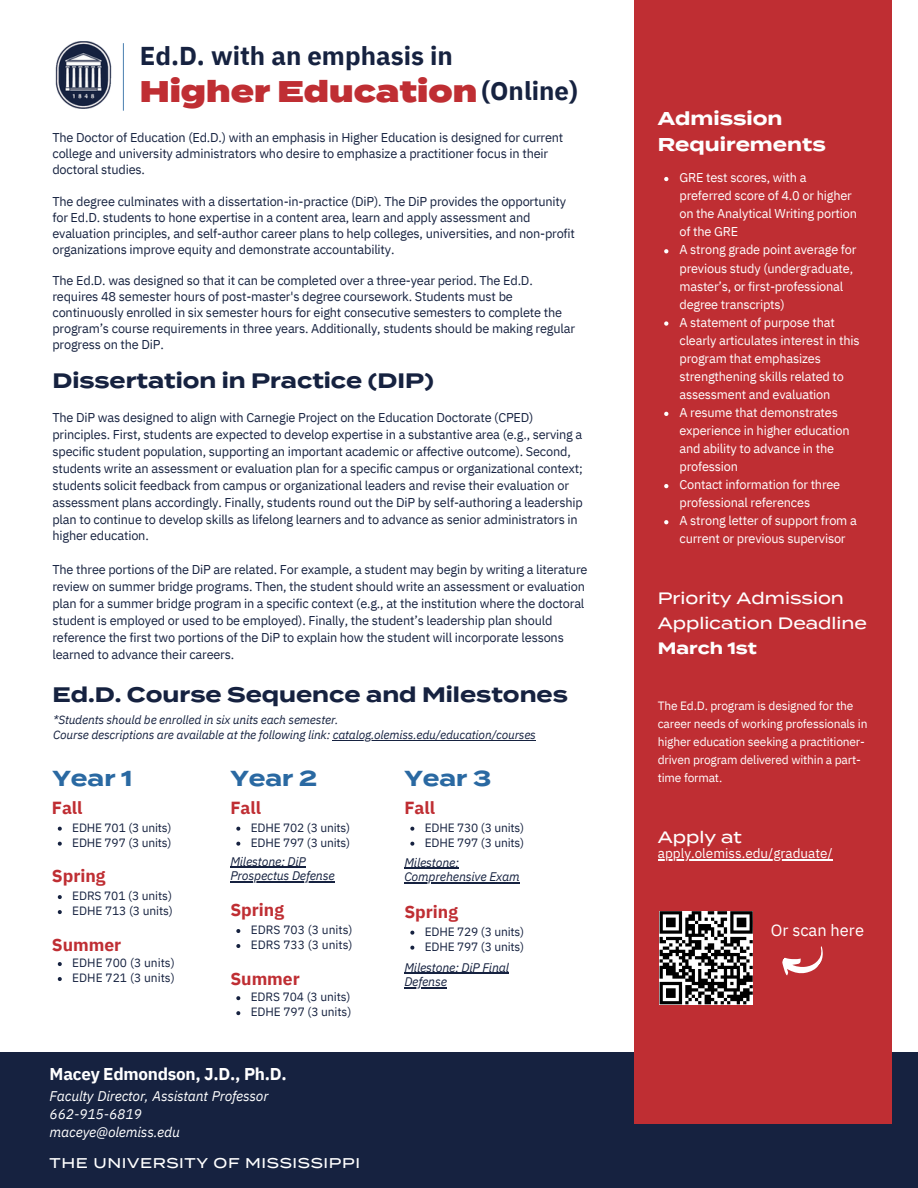
<style>
.page{position:relative;width:918px;height:1188px;background:#fff}
.page>*{position:absolute;margin:0;border:0;box-sizing:border-box;transform-origin:0 0}
.t1{font:900 29.85px "Termina";color:#bf2e33}
.t2{font:700 25.8px "IBM Plex Sans";color:#162240}
.t3{font:700 21.75px "Termina";color:#2a69a2}
.t4{font:700 21px "Termina";color:#162240}
.t5{font:700 20.85px "Termina";color:#162240}
.t6{font:700 18.6px/25.8px "Termina";color:#fefefe}
.t7{font:700 17.55px "IBM Plex Sans";color:#bf2e33}
.t8{font:700 17.1px "IBM Plex Sans";letter-spacing:-.015em;color:#fff}
.t9{font:500 16.5px/24.8px "Termina";color:#fefefe}
.t10{font:16.5px "IBM Plex Sans";color:#fff}
.t11{font:700 16.5px "Termina";color:#fefefe}
.t12{font:500 14.1px "Termina";letter-spacing:.045em;color:#fff}
.t13{font:italic 13.95px/18px "IBM Plex Sans";letter-spacing:-.015em;color:#fff}
.t14{font:13.5px "IBM Plex Sans";color:#fefefe}
.t15{font:12.75px/16.8px "IBM Plex Sans";letter-spacing:-.015em;color:#162240}
.t16{font:12.75px/18px "IBM Plex Sans";letter-spacing:-.015em;color:#fff}
.t17{font:italic 12.45px/14.5px "IBM Plex Sans";letter-spacing:-.015em;color:#162240}
.t18{font:12px "IBM Plex Sans";letter-spacing:-.01em;color:#162240}
.t19{font:12px/18px "IBM Plex Sans";letter-spacing:-.015em;color:#fff}
.t20{font:italic 12px "IBM Plex Sans";letter-spacing:-.015em;color:#162240}
</style>
<div class="page">
<hr style="left:123px;top:43px;width:1px;height:68px;background:#2a69a2">
<div style="left:0;top:1052px;width:918px;height:136px;background:#162240"></div>
<div style="left:635px;top:0;width:257px;height:1124px;background:#bf2e33"></div>
<img style="left:55px;top:41px;width:57px;height:68px">
<svg style="left:58px;top:827px;width:4px;height:4px"></svg>
<svg style="left:58px;top:842px;width:4px;height:4px"></svg>
<svg style="left:58px;top:895px;width:4px;height:4px"></svg>
<svg style="left:58px;top:910px;width:4px;height:4px"></svg>
<svg style="left:236px;top:929px;width:4px;height:4px"></svg>
<svg style="left:236px;top:944px;width:4px;height:4px"></svg>
<svg style="left:58px;top:962px;width:4px;height:4px"></svg>
<svg style="left:58px;top:977px;width:4px;height:4px"></svg>
<svg style="left:236px;top:996px;width:4px;height:4px"></svg>
<svg style="left:236px;top:1011px;width:4px;height:4px"></svg>
<svg style="left:236px;top:827px;width:4px;height:4px"></svg>
<svg style="left:236px;top:842px;width:4px;height:4px"></svg>
<hr style="left:230px;top:867px;width:76px;height:1px;background:#162240">
<hr style="left:230px;top:881px;width:105px;height:1px;background:#162240">
<svg style="left:410px;top:827px;width:4px;height:4px"></svg>
<svg style="left:410px;top:842px;width:4px;height:4px"></svg>
<hr style="left:404px;top:868px;width:55px;height:1px;background:#162240">
<hr style="left:404px;top:882px;width:116px;height:1px;background:#162240">
<svg style="left:410px;top:931px;width:4px;height:4px"></svg>
<svg style="left:410px;top:946px;width:4px;height:4px"></svg>
<hr style="left:404px;top:973px;width:105px;height:1px;background:#162240">
<hr style="left:404px;top:987px;width:43px;height:1px;background:#162240">
<svg style="left:664px;top:177px;width:4px;height:4px"></svg>
<svg style="left:664px;top:249px;width:4px;height:4px"></svg>
<svg style="left:664px;top:321px;width:4px;height:5px"></svg>
<svg style="left:664px;top:412px;width:4px;height:4px"></svg>
<svg style="left:664px;top:484px;width:4px;height:4px"></svg>
<svg style="left:664px;top:520px;width:4px;height:4px"></svg>
<hr style="left:333px;top:740px;width:203px;height:1px;background:#162240">
<hr style="left:658px;top:859px;width:175px;height:1px;background:#fefefe">
<svg style="left:659px;top:911px;width:94px;height:94px;background:#777"></svg>
<svg style="left:782px;top:946px;width:41px;height:30px"></svg>
<p class="t2" style="left:140px;top:39px;width:315px">Ed.D. with an emphasis in</p>
<p class="t1" style="left:140px;top:73px;width:339px">Higher Education</p>
<p class="t2" style="left:482px;top:74px;width:98px">(Online)</p>
<p class="t15" style="left:52px;top:129px;width:512px;line-height:15.9px">The Doctor of Education (Ed.D.) with an emphasis in Higher Education is designed for current college and university administrators who desire to emphasize a practitioner focus in their doctoral studies.</p>
<p class="t15" style="left:52px;top:193px;width:524px;line-height:15.9px">The degree culminates with a dissertation-in-practice (DiP). The DiP provides the opportunity for Ed.D. students to hone expertise in a content area, learn and apply assessment and evaluation principles, and self-author career plans to help colleges, universities, and non-profit organizations improve equity and demonstrate accountability.</p>
<p class="t15" style="left:52px;top:273px;width:524px;line-height:15.9px">The Ed.D. was designed so that it can be completed over a three-year period. The Ed.D. requires 48 semester hours of post-master's degree coursework. Students must be continuously enrolled in six semester hours for eight consecutive semesters to complete the program’s course requirements in three years. Additionally, students should be making regular progress on the DiP.</p>
<p class="t5" style="left:52px;top:368px;width:383px">Dissertation in Practice (DIP)</p>
<p class="t15" style="left:52px;top:409px;width:532px">The DiP was designed to align with Carnegie Project on the Education Doctorate (CPED) principles. First, students are expected to develop expertise in a substantive area (e.g., serving a specific student population, supporting an important academic or affective outcome). Second, students write an assessment or evaluation plan for a specific campus or organizational context; students solicit feedback from campus or organizational leaders and revise their evaluation or assessment plans accordingly. Finally, students round out the DiP by self-authoring a leadership plan to continue to develop skills as lifelong learners and to advance as senior administrators in higher education.</p>
<p class="t15" style="left:52px;top:561px;width:537px">The three portions of the DiP are related. For example, a student may begin by writing a literature review on summer bridge programs. Then, the student should write an assessment or evaluation plan for a summer bridge program in a specific context (e.g., at the institution where the doctoral student is employed or used to be employed). Finally, the student’s leadership plan should reference the first two portions of the DiP to explain how the student will incorporate lessons learned to advance their careers.</p>
<p class="t4" style="left:52px;top:682px;width:517px">Ed.D. Course Sequence and Milestones</p>
<p class="t20" style="left:53px;top:712px;width:287px">*Students should be enrolled in six units each semester.</p>
<p class="t20" style="left:53px;top:727px;width:484px">Course descriptions are available at the following link: catalog.olemiss.edu/education/courses</p>
<p class="t3" style="left:52px;top:765px;width:82px">Year 1</p>
<p class="t3" style="left:230px;top:765px;width:88px">Year 2</p>
<p class="t3" style="left:404px;top:765px;width:88px">Year 3</p>
<p class="t7" style="left:52px;top:796px;width:32px">Fall</p>
<p class="t18" style="left:72px;top:819px;width:101px">EDHE 701 (3 units)</p>
<p class="t18" style="left:72px;top:834px;width:101px">EDHE 797 (3 units)</p>
<p class="t7" style="left:52px;top:864px;width:55px">Spring</p>
<p class="t18" style="left:72px;top:888px;width:101px">EDRS 701 (3 units)</p>
<p class="t18" style="left:72px;top:903px;width:102px">EDHE 713 (3 units)</p>
<p class="t7" style="left:230px;top:898px;width:55px">Spring</p>
<p class="t18" style="left:251px;top:922px;width:103px">EDRS 703 (3 units)</p>
<p class="t7" style="left:52px;top:933px;width:71px">Summer</p>
<p class="t18" style="left:251px;top:937px;width:103px">EDRS 733 (3 units)</p>
<p class="t18" style="left:72px;top:955px;width:104px">EDHE 700 (3 units)</p>
<p class="t18" style="left:72px;top:970px;width:104px">EDHE 721 (3 units)</p>
<p class="t7" style="left:230px;top:967px;width:71px">Summer</p>
<p class="t18" style="left:251px;top:989px;width:101px">EDRS 704 (3 units)</p>
<p class="t18" style="left:251px;top:1004px;width:102px">EDHE 797 (3 units)</p>
<p class="t7" style="left:230px;top:796px;width:32px">Fall</p>
<p class="t18" style="left:251px;top:819px;width:101px">EDHE 702 (3 units)</p>
<p class="t18" style="left:251px;top:834px;width:101px">EDHE 797 (3 units)</p>
<p class="t17" style="left:230px;top:854px;width:106px">Milestone: DiP<br>Prospectus Defense</p>
<p class="t7" style="left:404px;top:796px;width:32px">Fall</p>
<p class="t18" style="left:425px;top:819px;width:101px">EDHE 730 (3 units)</p>
<p class="t18" style="left:425px;top:834px;width:101px">EDHE 797 (3 units)</p>
<p class="t17" style="left:404px;top:855px;width:117px">Milestone:<br>Comprehensive Exam</p>
<p class="t7" style="left:404px;top:900px;width:55px">Spring</p>
<p class="t18" style="left:425px;top:923px;width:101px">EDHE 729 (3 units)</p>
<p class="t18" style="left:425px;top:938px;width:101px">EDHE 797 (3 units)</p>
<p class="t17" style="left:404px;top:960px;width:106px">Milestone: DiP Final<br>Defense</p>
<p class="t8" style="left:50px;top:1063px;width:239px">Macey Edmondson, J.D., Ph.D.</p>
<p class="t13" style="left:50px;top:1087px;width:220px">Faculty Director, Assistant Professor<br>662-915-6819</p>
<p class="t13" style="left:50px;top:1123px;width:132px">maceye@olemiss.edu</p>
<p class="t12" style="left:50px;top:1155px;width:312px">THE UNIVERSITY OF MISSISSIPPI</p>
<p class="t6" style="left:658px;top:105px;width:169px">Admission<br>Requirements</p>
<p class="t16" style="left:679px;top:168px;width:179px">GRE test scores, with a preferred score of 4.0 or higher on the Analytical Writing portion of the GRE</p>
<p class="t16" style="left:679px;top:241px;width:179px">A strong grade point average for previous study (undergraduate, master’s, or first-professional degree transcripts)</p>
<p class="t16" style="left:679px;top:313px;width:182px">A statement of purpose that clearly articulates interest in this program that emphasizes strengthening skills related to assessment and evaluation</p>
<p class="t16" style="left:679px;top:403px;width:172px">A resume that demonstrates experience in higher education and ability to advance in the profession</p>
<p class="t16" style="left:679px;top:476px;width:162px">Contact information for three professional references</p>
<p class="t16" style="left:679px;top:512px;width:179px">A strong letter of support from a current or previous supervisor</p>
<p class="t9" style="left:658px;top:586px;width:211px">Priority Admission<br>Application Deadline</p>
<p class="t11" style="left:658px;top:638px;width:101px">March 1st</p>
<p class="t19" style="left:658px;top:696px;width:211px">The Ed.D. program is designed for the career needs of working professionals in higher education seeking a practitioner&shy;driven program delivered within a part&shy;time format.</p>
<p class="t9" style="left:658px;top:824px;width:86px">Apply at</p>
<p class="t14" style="left:658px;top:844px;width:176px">apply.olemiss.edu/graduate/</p>
<p class="t10" style="left:771px;top:919px;width:95px">Or scan here</p>
</div>
